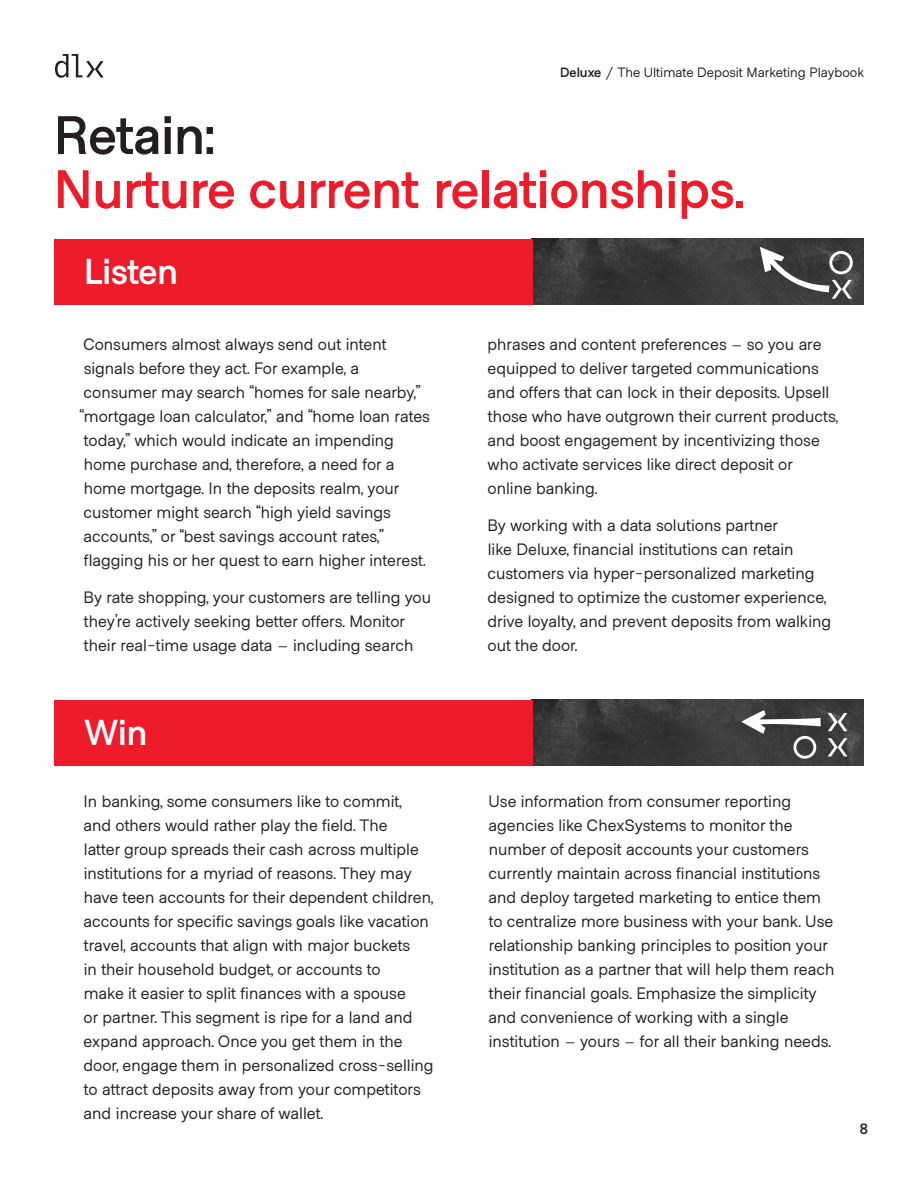
<style>
.page{position:relative;width:918px;height:1188px;background:#fff}
.page>*{position:absolute;margin:0;border:0;box-sizing:border-box;transform-origin:0 0}
.t1{font:700 54px/54px "Metro Sans";color:#ee1b2b}
.t2{font:700 36px "Metro Sans";color:#fff}
.t3{font:16.5px/24px "Metro Sans";color:#231f20}
.t4{font:700 15px "Metro Sans";color:#231f20}
.t5{font:13.5px "Metro Sans";color:#231f20}
.s1{font-weight:700}
.s2{color:#231f20}
</style>
<div class="page">
<svg style="left:55px;top:54px;width:49px;height:24px"></svg>
<img style="left:532px;top:239px;width:332px;height:66px">
<svg style="left:760px;top:247px;width:93px;height:52px"></svg>
<div style="left:54px;top:239px;width:478px;height:66px;background:#ee1b2b"></div>
<img style="left:532px;top:700px;width:332px;height:65px">
<div style="left:54px;top:700px;width:478px;height:65px;background:#ee1b2b"></div>
<svg style="left:828px;top:738px;width:19px;height:18px"></svg>
<svg style="left:828px;top:713px;width:19px;height:18px"></svg>
<svg style="left:741px;top:710px;width:80px;height:49px"></svg>
<p class="t5" style="left:560px;top:64px;width:306px"><span class="s1">Deluxe</span> / The Ultimate Deposit Marketing Playbook</p>
<p class="t1" style="left:54px;top:110px;width:692px"><span class="s2">Retain:<br></span>Nurture current relationships.</p>
<p class="t2" style="left:84px;top:251px;width:95px">Listen</p>
<p class="t3" style="left:80px;top:333px;width:352px">Consumers almost always send out intent signals before they act. For example, a consumer may search “homes for sale nearby,” “mortgage loan calculator,” and “home loan rates today,” which would indicate an impending home purchase and, therefore, a need for a home mortgage. In the deposits realm, your customer might search “high yield savings accounts,” or “best savings account rates,” flagging his or her quest to earn higher interest.</p>
<p class="t3" style="left:84px;top:586px;width:349px">By rate shopping, your customers are telling you they’re actively seeking better offers. Monitor their real-time usage data – including search</p>
<p class="t3" style="left:488px;top:333px;width:352px">phrases and content preferences – so you are equipped to deliver targeted communications and offers that can lock in their deposits. Upsell those who have outgrown their current products, and boost engagement by incentivizing those who activate services like direct deposit or online banking.</p>
<p class="t3" style="left:487px;top:514px;width:345px">By working with a data solutions partner<br>like Deluxe, financial institutions can retain customers via hyper-personalized marketing designed to optimize the customer experience, drive loyalty, and prevent deposits from walking out the door.</p>
<p class="t2" style="left:84px;top:712px;width:65px">Win</p>
<p class="t3" style="left:83px;top:790px;width:352px">In banking, some consumers like to commit, and others would rather play the field. The<br>latter group spreads their cash across multiple institutions for a myriad of reasons. They may have teen accounts for their dependent children, accounts for specific savings goals like vacation travel, accounts that align with major buckets<br>in their household budget, or accounts to<br>make it easier to split finances with a spouse<br>or partner. This segment is ripe for a land and expand approach. Once you get them in the door, engage them in personalized cross-selling to attract deposits away from your competitors and increase your share of wallet.</p>
<p class="t3" style="left:488px;top:790px;width:347px">Use information from consumer reporting agencies like ChexSystems to monitor the number of deposit accounts your customers currently maintain across financial institutions and deploy targeted marketing to entice them to centralize more business with your bank. Use relationship banking principles to position your institution as a partner that will help them reach their financial goals. Emphasize the simplicity and convenience of working with a single institution – yours – for all their banking needs.</p>
<p class="t4" style="left:860px;top:1120px;width:10px">8</p>
</div>
